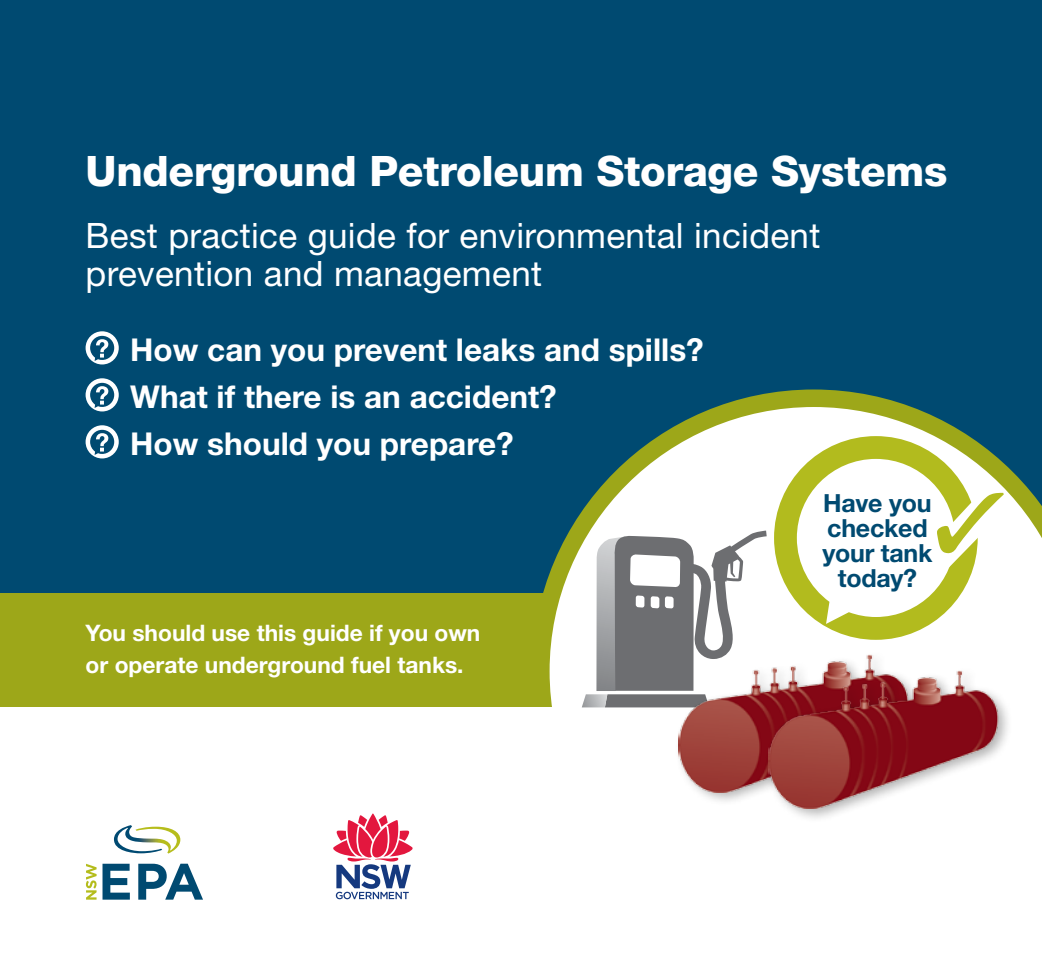
<style>
.page{position:relative;width:1042px;height:953px;background:#fff}
.page>*{position:absolute;margin:0;border:0;box-sizing:border-box;transform-origin:0 0}
.t1{font:800 42px "Helvetica Neue";letter-spacing:-.01em;color:#fff}
.t2{font:35px/37.8px "Helvetica Neue";letter-spacing:.01em;color:#fff}
.t3{font:700 31.5px "Helvetica Neue";color:#fff}
.t4{font:700 25.03px/25px "Helvetica Neue";letter-spacing:-.01em;color:#004a71;text-align:center}
.t5{font:700 22.75px/31.5px "Helvetica Neue";color:#fff}
</style>
<div class="page">
<div style="left:0;top:0;width:1042px;height:729px;background:#004a71"></div>
<div style="left:0;top:593px;width:1042px;height:121px;background:#9da719"></div>
<svg style="left:543px;top:389px;width:499px;height:318px"></svg>
<div style="left:0;top:707px;width:1042px;height:245px;background:#fff"></div>
<svg style="left:86px;top:331px;width:33px;height:33px"></svg>
<svg style="left:86px;top:378px;width:33px;height:33px"></svg>
<svg style="left:86px;top:425px;width:33px;height:33px"></svg>
<svg style="left:582px;top:530px;width:184px;height:177px;background:#b0b1b2"></svg>
<div style="left:665px;top:596px;width:8px;height:12px;background:#fff;border-radius:3px"></div>
<div style="left:651px;top:596px;width:8px;height:12px;background:#fff;border-radius:3px"></div>
<div style="left:636px;top:595px;width:8px;height:12px;background:#fff;border-radius:3px"></div>
<div style="left:674px;top:649px;width:248px;height:157px;background:#000;opacity:.3"></div>
<img style="left:678px;top:654px;width:231px;height:138px">
<div style="left:764px;top:666px;width:248px;height:157px;background:#000;opacity:.3"></div>
<img style="left:768px;top:670px;width:231px;height:138px">
<div style="left:774px;top:436px;width:203px;height:203px;background:#b2bb1e;border-radius:50%"></div>
<svg style="left:797px;top:459px;width:207px;height:165px"></svg>
<svg style="left:138px;top:863px;width:65px;height:36px"></svg>
<svg style="left:86px;top:863px;width:44px;height:36px"></svg>
<svg style="left:114px;top:825px;width:66px;height:28px"></svg>
<svg style="left:333px;top:813px;width:80px;height:86px"></svg>
<h1 class="t1" style="left:86px;top:146px;width:863px">Underground Petroleum Storage Systems</h1>
<p class="t2" style="left:86px;top:216px;width:736px">Best practice guide for environmental incident prevention and management</p>
<p class="t3" style="left:130px;top:330px;width:575px">How can you prevent leaks and spills?</p>
<p class="t3" style="left:130px;top:377px;width:428px">What if there is an accident?</p>
<p class="t3" style="left:130px;top:424px;width:385px">How should you prepare?</p>
<p class="t5" style="left:86px;top:617px;width:396px">You should use this guide if you own or operate underground fuel tanks.</p>
<p class="t4" style="left:822px;top:490px;width:112px">Have you checked your tank today?</p>
</div>
